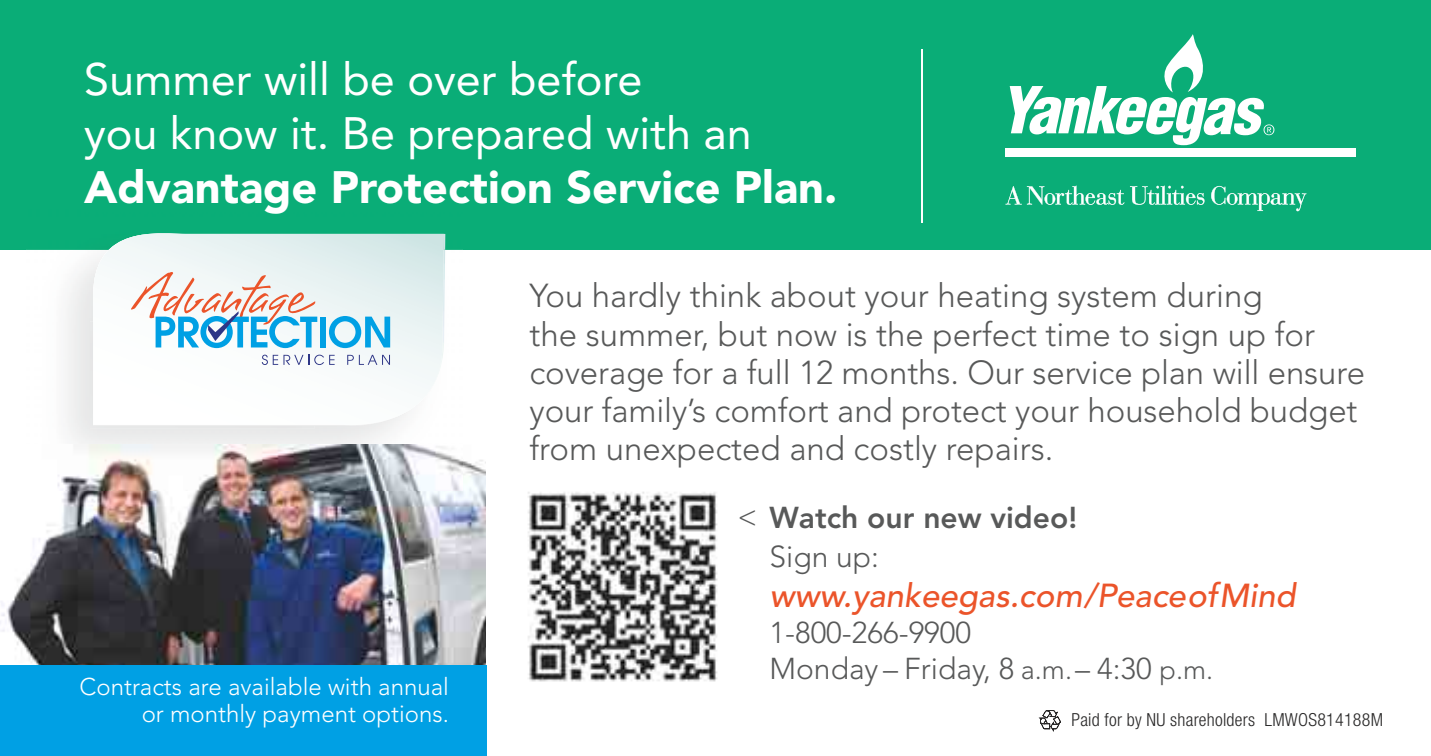
<style>
.page{position:relative;width:1431px;height:756px;background:#fff}
.page>*{position:absolute;margin:0;border:0;box-sizing:border-box;transform-origin:0 0}
.t1{font:45px/54px "Avenir";color:#fff}
.t2{font:900 45px "Avenir";color:#fff}
.t3{font:300 33px/38.1px "Avenir";color:#585959}
.t4{font:italic 500 33px "Avenir";color:#eb542a}
.t5{font:300 30px/36px "Avenir";color:#585959}
.t6{font:800 30px/39px "Avenir";color:#585959}
.t7{font:300 24px/27px "Avenir";color:#fff;text-align:right}
.t8{font:300 condensed 18px "Helvetica Neue";letter-spacing:.015em;color:#292828}
.s1{font-weight:300}
.s2{font-size:27px}
</style>
<div class="page">
<img style="left:0;top:460px;width:486px;height:205px">
<div style="left:0;top:0;width:1431px;height:250px;background:#0aad77"></div>
<hr style="left:922px;top:50px;width:1px;height:174px;background:#fff">
<div style="left:1005px;top:148px;width:351px;height:9px;background:#fff"></div>
<svg style="left:1010px;top:34px;width:264px;height:111px"></svg>
<svg style="left:1006px;top:185px;width:199px;height:20px"></svg>
<svg style="left:1211px;top:186px;width:95px;height:25px"></svg>
<img style="left:26px;top:249px;width:437px;height:242px">
<svg style="left:93px;top:234px;width:353px;height:200px;fill:#eaeaea"></svg>
<img style="left:90px;top:322px;width:224px;height:107px">
<svg style="left:93px;top:233px;width:351px;height:192px"></svg>
<svg style="left:262px;top:355px;width:73px;height:10px"></svg>
<svg style="left:347px;top:355px;width:43px;height:10px"></svg>
<div style="left:320px;top:317px;width:5px;height:30px;background:#00a0e4"></div>
<svg style="left:329px;top:316px;width:61px;height:32px"></svg>
<svg style="left:131px;top:272px;width:186px;height:76px"></svg>
<div style="left:0;top:665px;width:487px;height:91px;background:#00a0e4"></div>
<img style="left:528px;top:492px;width:190px;height:190px">
<svg style="left:1038px;top:710px;width:23px;height:22px"></svg>
<h1 class="t1" style="left:84px;top:56px;width:669px">Summer will be over before<br>you know it. Be prepared with an</h1>
<h1 class="t2" style="left:84px;top:168px;width:755px">Advanta e Protection Service Plan.</h1>
<h1 class="t2" style="left:263px;top:168px;width:30px">g</h1>
<p class="t7" style="left:80px;top:675px;width:371px">Contracts are available with annual or monthly payment options.</p>
<p class="t3" style="left:529px;top:280px;width:837px">You hardly think about your heating system during<br>the summer, but now is the perfect time to sign up for coverage for a full 12 months. Our service plan will ensure your family’s comfort and protect your household budget from unexpected and costly repairs.</p>
<p class="t6" style="left:770px;top:500px;width:309px;text-indent:-32px"><span class="s1">&lt;</span> Watch our new video!<br><span class="s1">Sign up:</span></p>
<p class="t4" style="left:770px;top:582px;width:528px">www.yankeegas.com/PeaceofMind</p>
<p class="t5" style="left:770px;top:617px;width:445px">1-800-266-9900<br>Monday – Friday, 8 <span class="s2">a.m.</span> – 4:30 <span class="s2">p.m.</span></p>
<p class="t8" style="left:1071px;top:713px;width:313px">Paid for by NU shareholders LMWOS814188M</p>
</div>
